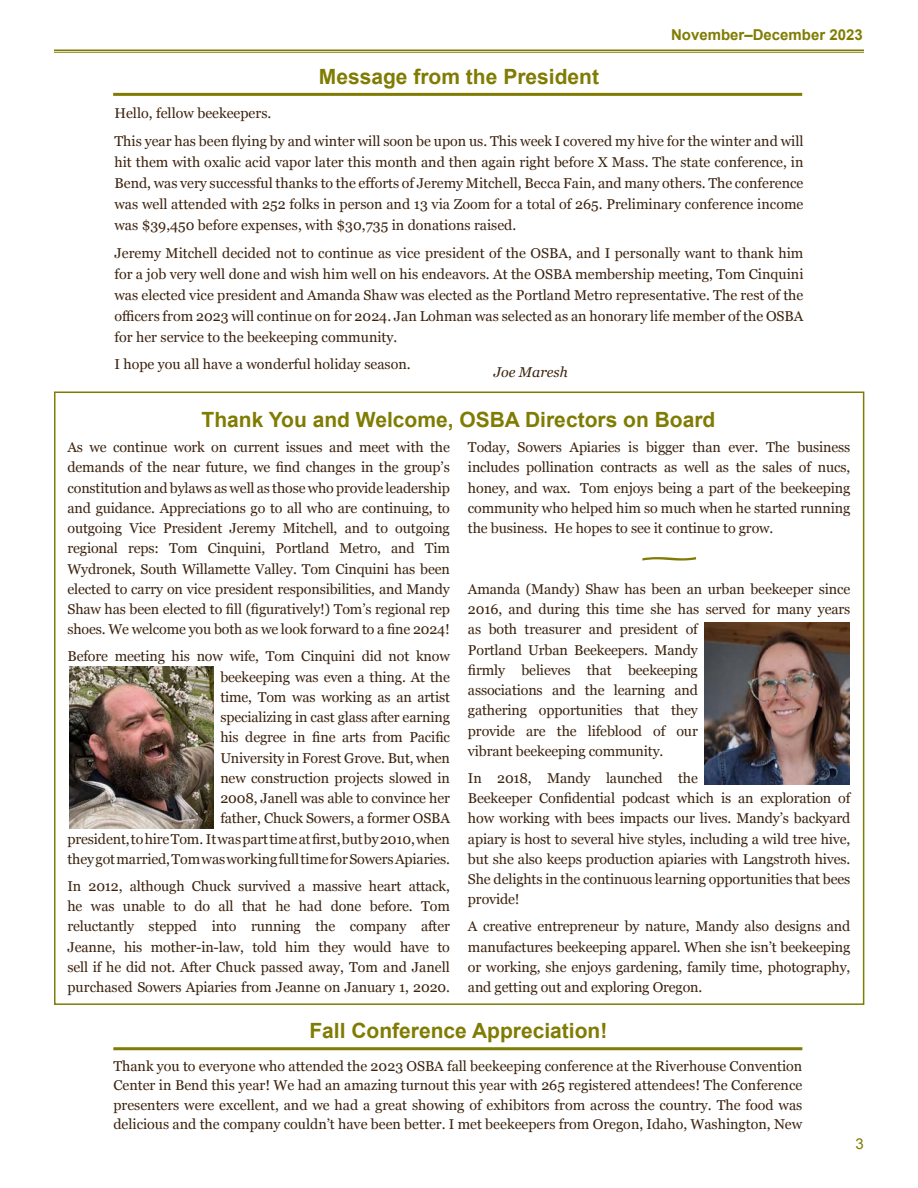
<style>
.page{position:relative;width:918px;height:1188px;background:#fff}
.page>*{position:absolute;margin:0;border:0;box-sizing:border-box;transform-origin:0 0}
.t1{font:700 21px "Arial";color:#807c03}
.t2{font:700 18px "Arial";color:#807c03;scale:5.75 1}
.t3{font:700 15px "Arial";color:#807c03}
.t4{font:15px "Arial";color:#807c03}
.t5{font:14.25px/20.2px "Georgia";letter-spacing:-.01em;color:#3c230e;text-align:justify}
.t6{font:italic 14.25px "Georgia";color:#3c230e}
</style>
<div class="page">
<hr style="left:54px;top:50px;width:810px;height:1px;background:#807c03">
<hr style="left:54px;top:52px;width:810px;height:1px;background:#807c03">
<svg style="left:54px;top:391px;width:811px;height:614px"></svg>
<img style="left:69px;top:667px;width:145px;height:162px">
<img style="left:705px;top:622px;width:144px;height:162px">
<hr style="left:113px;top:1047px;width:689px;height:3px;background:#807c03">
<hr style="left:113px;top:93px;width:689px;height:3px;background:#807c03">
<p class="t3" style="left:671px;top:25px;width:193px">November–December 2023</p>
<h1 class="t1" style="left:319px;top:62px;width:282px">Message from the President</h1>
<p class="t5" style="left:114px;top:99px;width:691px;line-height:27.8px">Hello, fellow beekeepers.<br>This year has been flying by and winter will soon be upon us. This week I covered my hive for the winter and will</p>
<p class="t5" style="left:114px;top:151px;width:691px;line-height:21px">hit them with oxalic acid vapor later this month and then again right before X Mass. The state conference, in Bend, was very successful thanks to the efforts of Jeremy Mitchell, Becca Fain, and many others. The conference was well attended with 252 folks in person and 13 via Zoom for a total of 265. Preliminary conference income was $39,450 before expenses, with $30,735 in donations raised.</p>
<p class="t5" style="left:114px;top:242px;width:691px;line-height:21px">Jeremy Mitchell decided not to continue as vice president of the OSBA, and I personally want to thank him for a job very well done and wish him well on his endeavors. At the OSBA membership meeting, Tom Cinquini was elected vice president and Amanda Shaw was elected as the Portland Metro representative. The rest of the officers from 2023 will continue on for 2024. Jan Lohman was selected as an honorary life member of the OSBA for her service to the beekeeping community.</p>
<p class="t5" style="left:114px;top:354px;width:298px">I hope you all have a wonderful holiday season.</p>
<p class="t6" style="left:494px;top:361px;width:76px">Joe Maresh</p>
<h1 class="t1" style="left:202px;top:405px;width:515px">Thank You and Welcome, OSBA Directors on Board</h1>
<p class="t5" style="left:68px;top:436px;width:384px">As we continue work on current issues and meet with the demands of the near future, we find changes in the group’s constitution and bylaws as well as those who provide leadership and guidance. Appreciations go to all who are continuing, to outgoing Vice President Jeremy Mitchell, and to outgoing regional reps: Tom Cinquini, Portland Metro, and Tim Wydronek, South Willamette Valley. Tom Cinquini has been elected to carry on vice president responsibilities, and Mandy Shaw has been elected to fill (figuratively!) Tom’s regional rep shoes. We welcome you both as we look forward to a fine 2024!</p>
<p class="t5" style="left:68px;top:646px;width:384px;text-align:right">Before meeting his now wife, Tom Cinquini did not know beekeeping was even a thing. At the<br>time, Tom was working as an artist<br>specializing in cast glass after earning<br>his degree in fine arts from Pacific<br>University in Forest Grove. But, when<br>new construction projects slowed in<br>2008, Janell was able to convince her<br>father, Chuck Sowers, a former OSBA<br>president, to hire Tom. It was part time at first, but by 2010, when they got married, Tom was working full time for Sowers Apiaries.</p>
<p class="t5" style="left:68px;top:875px;width:384px">In 2012, although Chuck survived a massive heart attack, he was unable to do all that he had done before. Tom reluctantly stepped into running the company after Jeanne, his mother-in-law, told him they would have to sell if he did not. After Chuck passed away, Tom and Janell purchased Sowers Apiaries from Jeanne on January 1, 2020.</p>
<p class="t5" style="left:468px;top:436px;width:384px">Today, Sowers Apiaries is bigger than ever. The business includes pollination contracts as well as the sales of nucs, honey, and wax. Tom enjoys being a part of the beekeeping community who helped him so much when he started running the business. He hopes to see it continue to grow.</p>
<p class="t2" style="left:639px;top:547px;width:12px">~</p>
<p class="t5" style="left:468px;top:578px;width:384px;text-align:left">Amanda (Mandy) Shaw has been an urban beekeeper since 2016, and during this time she has served for many years as both treasurer and president of<br>Portland Urban Beekeepers. Mandy<br>firmly believes that beekeeping<br>associations and the learning and<br>gathering opportunities that they<br>provide are the lifeblood of our<br>vibrant beekeeping community.</p>
<p class="t5" style="left:468px;top:767px;width:384px;text-align:left">In 2018, Mandy launched the<br>Beekeeper Confidential podcast which is an exploration of how working with bees impacts our lives. Mandy’s backyard apiary is host to several hive styles, including a wild tree hive, but she also keeps production apiaries with Langstroth hives.<br>She delights in the continuous learning opportunities that bees provide!</p>
<p class="t5" style="left:468px;top:916px;width:384px">A creative entrepreneur by nature, Mandy also designs and manufactures beekeeping apparel. When she isn’t beekeeping or working, she enjoys gardening, family time, photography, and getting out and exploring Oregon.</p>
<h1 class="t1" style="left:309px;top:1017px;width:299px">Fall Conference Appreciation!</h1>
<p class="t5" style="left:113px;top:1055px;width:691px;line-height:19.5px">Thank you to everyone who attended the 2023 OSBA fall beekeeping conference at the Riverhouse Convention Center in Bend this year! We had an amazing turnout this year with 265 registered attendees! The Conference presenters were excellent, and we had a great showing of exhibitors from across the country. The food was delicious and the company couldn’t have been better. I met beekeepers from Oregon, Idaho, Washington, New</p>
<p class="t4" style="left:856px;top:1134px;width:10px">3</p>
</div>
